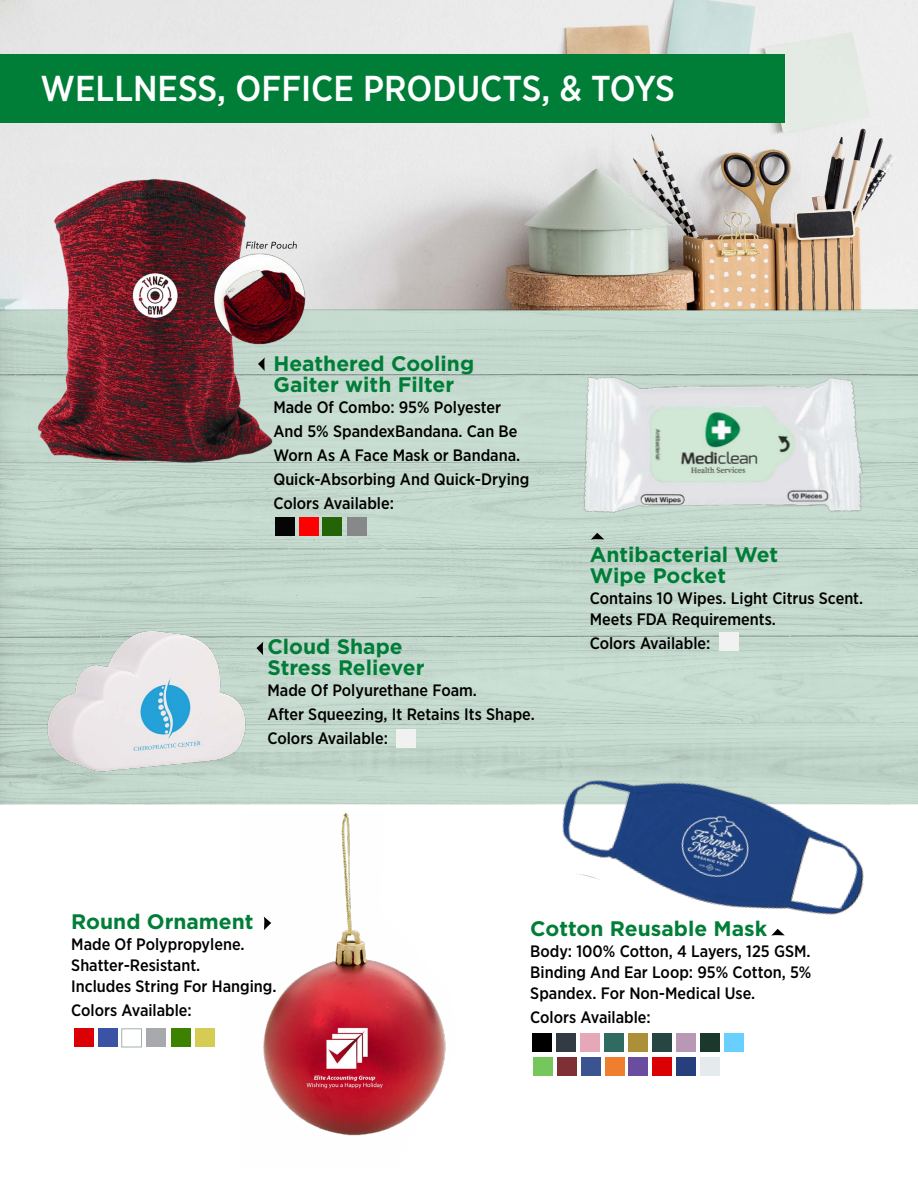
<style>
.page{position:relative;width:918px;height:1188px;background:#fff}
.page>*{position:absolute;margin:0;border:0;box-sizing:border-box;transform-origin:0 0}
.t1{font:500 36px "Gotham Narrow";color:#fff}
.t2{font:700 21px/21px "Gotham";color:#007e38}
.t3{font:500 16.5px/24px "Gotham Narrow";color:#000}
</style>
<div class="page">
<img style="left:0;top:0;width:918px;height:805px">
<div style="left:0;top:54px;width:784px;height:68px;background:#007e38"></div>
<div style="left:0;top:309px;width:918px;height:495px;background:linear-gradient(to right,#c0d5ca,#c5dacf)"></div>
<img style="left:577px;top:362px;width:291px;height:174px">
<img style="left:28px;top:623px;width:225px;height:166px">
<img style="left:533px;top:741px;width:360px;height:188px">
<img style="left:263px;top:813px;width:183px;height:323px">
<svg style="left:263px;top:916px;width:8px;height:14px"></svg>
<div style="left:74px;top:1029px;width:19px;height:18px;background:#db0003"></div>
<div style="left:98px;top:1029px;width:19px;height:18px;background:#3a53a4"></div>
<div style="left:122px;top:1029px;width:20px;height:18px;background:#fff;border:1px solid #a0b1ad"></div>
<div style="left:171px;top:1029px;width:19px;height:18px;background:#3c8100"></div>
<div style="left:146px;top:1029px;width:20px;height:18px;background:#a7a9ac"></div>
<div style="left:195px;top:1029px;width:19px;height:18px;background:#d5cd53"></div>
<svg style="left:591px;top:533px;width:13px;height:7px"></svg>
<div style="left:299px;top:518px;width:19px;height:18px;background:#f00"></div>
<div style="left:322px;top:518px;width:20px;height:18px;background:#246407"></div>
<div style="left:347px;top:518px;width:20px;height:18px;background:#86888a"></div>
<svg style="left:771px;top:929px;width:14px;height:7px"></svg>
<div style="left:532px;top:1034px;width:20px;height:18px;background:#000"></div>
<div style="left:556px;top:1034px;width:20px;height:18px;background:#323a43"></div>
<div style="left:580px;top:1034px;width:20px;height:18px;background:#e6a7b9"></div>
<div style="left:604px;top:1034px;width:20px;height:18px;background:#2f6b61"></div>
<div style="left:628px;top:1034px;width:20px;height:18px;background:#ad8e39"></div>
<div style="left:652px;top:1034px;width:20px;height:18px;background:#264543"></div>
<div style="left:676px;top:1034px;width:20px;height:18px;background:#b998b5"></div>
<div style="left:701px;top:1034px;width:19px;height:18px;background:#1b382c"></div>
<div style="left:725px;top:1034px;width:19px;height:18px;background:#68cfff"></div>
<div style="left:533px;top:1058px;width:20px;height:18px;background:#75c75c"></div>
<div style="left:557px;top:1058px;width:20px;height:18px;background:#7f3037"></div>
<div style="left:581px;top:1058px;width:20px;height:18px;background:#3b5390"></div>
<div style="left:605px;top:1058px;width:20px;height:18px;background:#ef7e2e"></div>
<div style="left:628px;top:1058px;width:20px;height:18px;background:#694d9f"></div>
<div style="left:652px;top:1058px;width:20px;height:18px;background:#db0003"></div>
<div style="left:676px;top:1058px;width:20px;height:18px;background:#26407d"></div>
<div style="left:700px;top:1058px;width:20px;height:18px;background:#e5ebed"></div>
<div style="left:275px;top:518px;width:20px;height:18px;background:#050506"></div>
<svg style="left:256px;top:641px;width:8px;height:14px"></svg>
<div style="left:396px;top:730px;width:20px;height:18px;background:#f1f1f2"></div>
<div style="left:719px;top:632px;width:20px;height:18px;background:#f1f1f2"></div>
<img style="left:27px;top:168px;width:282px;height:299px">
<h1 class="t1" style="left:40px;top:65px;width:636px">WELLNESS, OFFICE PRODUCTS, &amp; TOYS</h1>
<p class="t2" style="left:273px;top:352px;width:202px">Heathered Cooling<br>Gaiter with Filter</p>
<p class="t3" style="left:273px;top:395px;width:258px">Made Of Combo: 95% Polyester<br>And 5% SpandexBandana. Can Be<br>Worn As A Face Mask or Bandana.<br>Quick-Absorbing And Quick-Drying<br>Colors Available:</p>
<p class="t2" style="left:267px;top:636px;width:159px">Cloud Shape<br>Stress Reliever</p>
<p class="t3" style="left:267px;top:678px;width:269px">Made Of Polyurethane Foam.<br>After Squeezing, It Retains Its Shape.<br>Colors Available:</p>
<p class="t2" style="left:590px;top:544px;width:190px">Antibacterial Wet<br>Wipe Pocket</p>
<p class="t3" style="left:590px;top:587px;width:275px;line-height:21px">Contains 10 Wipes. Light Citrus Scent.<br>Meets FDA Requirements.</p>
<p class="t3" style="left:590px;top:631px;width:122px">Colors Available:</p>
<p class="t2" style="left:71px;top:911px;width:184px">Round Ornament</p>
<p class="t3" style="left:71px;top:934px;width:207px;line-height:21px">Made Of Polypropylene.<br>Shatter-Resistant.<br>Includes String For Hanging.</p>
<p class="t3" style="left:71px;top:998px;width:122px">Colors Available:</p>
<p class="t2" style="left:530px;top:918px;width:238px">Cotton Reusable Mask</p>
<p class="t3" style="left:530px;top:941px;width:283px;line-height:21px;text-align:justify">Body: 100% Cotton, 4 Layers, 125 GSM.<br>Binding And Ear Loop: 95% Cotton, 5% Spandex. For Non-Medical Use.</p>
<p class="t3" style="left:530px;top:1005px;width:122px">Colors Available:</p>
</div>
